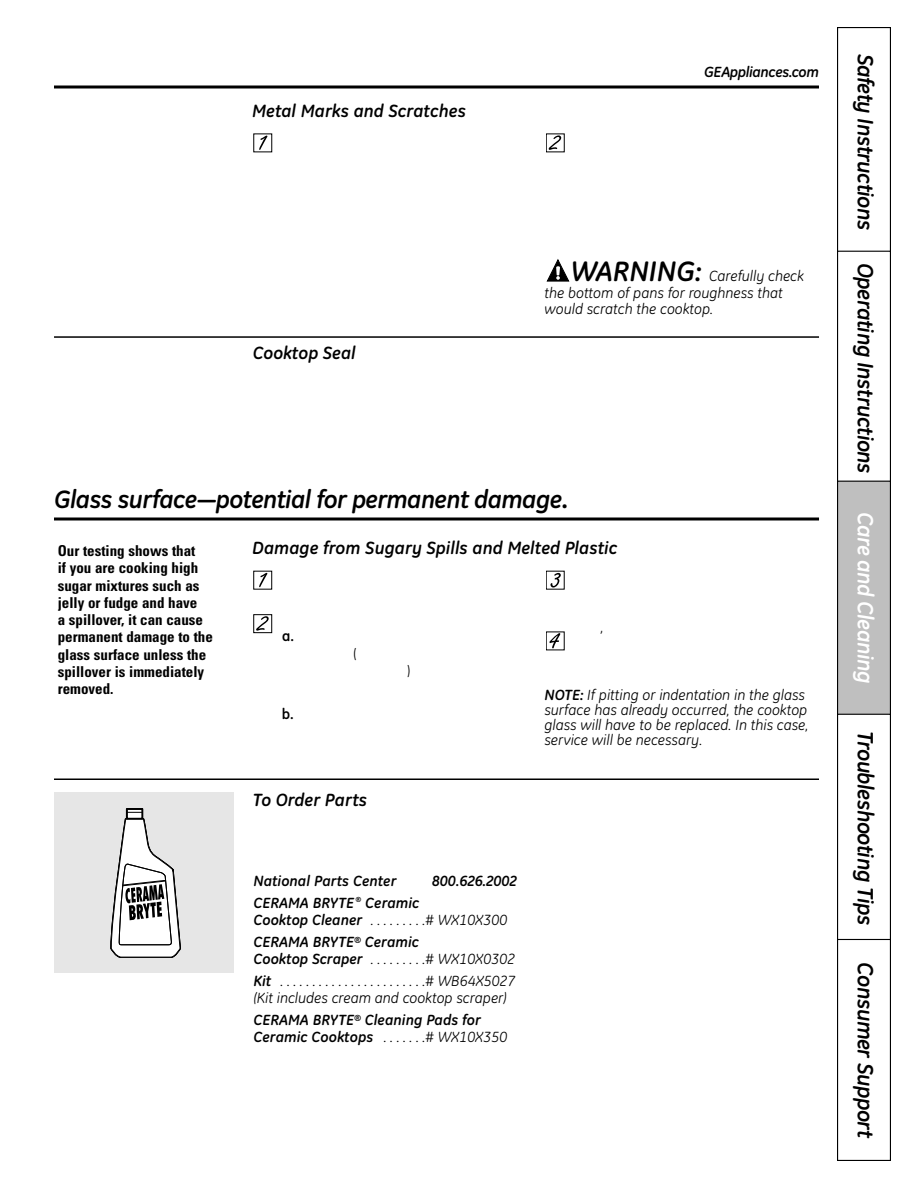
<style>
.page{position:relative;width:918px;height:1188px;background:#fff}
.page>*{position:absolute;margin:0;border:0;box-sizing:border-box;transform-origin:0 0}
.t1{font:italic 700 25.5px "GE Inspira";letter-spacing:-.025em;color:#000}
.t2{font:italic 700 condensed 22.5px "Univers";letter-spacing:-.02em;color:#000}
.t3{font:italic 700 22.5px "GE Inspira";letter-spacing:-.025em;color:#000}
.t4{font:italic 700 22.5px "GE Inspira";letter-spacing:-.025em;color:#fff}
.t5{font:italic 700 18px "GE Inspira";color:#000}
.t6{font:italic 15px/15px "GE Inspira";color:#000}
.t7{font:700 condensed 15px/17.2px "Univers";color:#000}
.t8{font:italic 700 15px/21.8px "GE Inspira";color:#000}
.t9{font:italic 700 15px "GE Inspira";letter-spacing:-.025em;color:#000}
.s1{font-weight:700;font-size:28.5px}
.s2{font-size:28.5px}
.s3{font-weight:700}
.s4{font-weight:400;font-style:normal}
.s5{font-weight:400}
</style>
<div class="page">
<svg style="left:546px;top:650px;width:19px;height:1px"></svg>
<svg style="left:546px;top:632px;width:19px;height:18px"></svg>
<svg style="left:550px;top:633px;width:10px;height:15px"></svg>
<svg style="left:546px;top:571px;width:19px;height:19px"></svg>
<svg style="left:551px;top:573px;width:10px;height:15px"></svg>
<div style="left:254px;top:614px;width:20px;height:21px;background:#cdcdcd"></div>
<div style="left:254px;top:614px;width:18px;height:19px;background:#fff;border:1px solid #000"></div>
<svg style="left:256px;top:616px;width:13px;height:15px"></svg>
<div style="left:254px;top:571px;width:20px;height:20px;background:#c6c6c6"></div>
<div style="left:254px;top:571px;width:18px;height:19px;background:#fff"></div>
<svg style="left:259px;top:573px;width:8px;height:14px"></svg>
<svg style="left:547px;top:259px;width:23px;height:23px"></svg>
<svg style="left:546px;top:152px;width:19px;height:1px"></svg>
<svg style="left:546px;top:134px;width:19px;height:18px"></svg>
<svg style="left:549px;top:135px;width:12px;height:15px"></svg>
<svg style="left:254px;top:134px;width:19px;height:19px"></svg>
<div style="left:254px;top:134px;width:18px;height:18px;background:#fff"></div>
<svg style="left:259px;top:136px;width:8px;height:14px"></svg>
<hr style="left:54px;top:778px;width:765px;height:2px;background:#000">
<hr style="left:54px;top:518px;width:765px;height:2px;background:#000">
<hr style="left:54px;top:336px;width:765px;height:2px;background:#000">
<div style="left:54px;top:792px;width:180px;height:181px;background:#e6e6e6"></div>
<svg style="left:126px;top:808px;width:17px;height:12px"></svg>
<div style="left:126px;top:808px;width:17px;height:11px;border:1px solid #000"></div>
<svg style="left:110px;top:812px;width:71px;height:146px"></svg>
<hr style="left:54px;top:86px;width:765px;height:2px;background:#000">
<div style="left:837px;top:27px;width:54px;height:230px;border:1px solid #000"></div>
<div style="left:838px;top:252px;width:52px;height:233px;background:#fff"></div>
<div style="left:837px;top:251px;width:54px;height:235px;border:1px solid #000"></div>
<div style="left:838px;top:482px;width:52px;height:232px;background:#bfbfbf"></div>
<div style="left:837px;top:481px;width:54px;height:234px;border:1px solid #000"></div>
<div style="left:837px;top:714px;width:54px;height:228px;border:1px solid #000"></div>
<div style="left:838px;top:940px;width:52px;height:220px;background:#fff"></div>
<div style="left:837px;top:939px;width:54px;height:222px;border:1px solid #000"></div>
<p class="t5" style="left:252px;top:104px;width:216px">Metal Marks and Scratches</p>
<p class="t5" style="left:253px;top:346px;width:105px">Cooktop Seal</p>
<p class="t9" style="left:704px;top:66px;width:116px">GEAppliances.com</p>
<h2 class="t2" style="left:875px;top:60px;width:169px;rotate:90deg">Safety Instructions</h2>
<p class="t6" style="left:545px;top:269px;width:261px;line-height:16.5px;text-indent:26px"><span class="s1">WARNING:</span> Carefully check the bottom of pans for roughness that would scratch the cooktop.</p>
<h2 class="t2" style="left:875px;top:271px;width:200px;rotate:90deg">Operating Instructions</h2>
<h1 class="t1" style="left:54px;top:489px;width:516px">Glass surface—potential for permanent damage<span class="s2">.</span></h1>
<p class="t7" style="left:58px;top:544px;width:139px">Our testing shows that</p>
<p class="t5" style="left:252px;top:541px;width:367px">Damage from Sugary Spills and Melted Plastic</p>
<p class="t7" style="left:58px;top:561px;width:157px">if you are cooking high sugar mixtures such as jelly or fudge and have<br>a spillover, it can cause permanent damage to the glass surface unless the spillover is immediately removed.</p>
<p class="t6" style="left:544px;top:688px;width:265px"><span class="s3">NOTE:</span> If pitting or indentation in the glass surface has already occurred, the cooktop glass will have to be replaced. In this case, service will be necessary.</p>
<p class="t5" style="left:253px;top:792px;width:116px">To Order Parts</p>
<p class="t8" style="left:254px;top:871px;width:265px">National Parts Center <span class="s4">. . . .</span> 800.626.2002<br>CERAMA BRYTE <sup>®</sup> Ceramic</p>
<p class="t8" style="left:253px;top:910px;width:255px">Cooktop Cleaner <span class="s5">. . . . . . . . .# WX10X300<br></span>CERAMA BRYTE<sup>®</sup> Ceramic</p>
<p class="t6" style="left:254px;top:949px;width:264px;line-height:21.8px"><span class="s3">Cooktop Scraper</span> . . . . . . . . .# WX10X0302<br><span class="s3">Kit</span> . . . . . . . . . . . . . . . . . . . . . . .# WB64X5027</p>
<p class="t6" style="left:254px;top:988px;width:255px;line-height:21.8px">(Kit includes cream and cooktop scraper)<br><span class="s3">CERAMA BRYTE</span><sup>®</sup> <span class="s3">Cleaning Pads for</span></p>
<p class="t6" style="left:254px;top:1030px;width:255px"><span class="s3">Ceramic Cooktops</span> . . . . . . .# WX10X350</p>
<h2 class="t4" style="left:875px;top:512px;width:173px;rotate:90deg">Care and Cleaning</h2>
<h2 class="t3" style="left:875px;top:731px;width:196px;rotate:90deg">Troubleshooting Tips</h2>
<h2 class="t3" style="left:875px;top:962px;width:178px;rotate:90deg">Consumer Support</h2>
</div>
